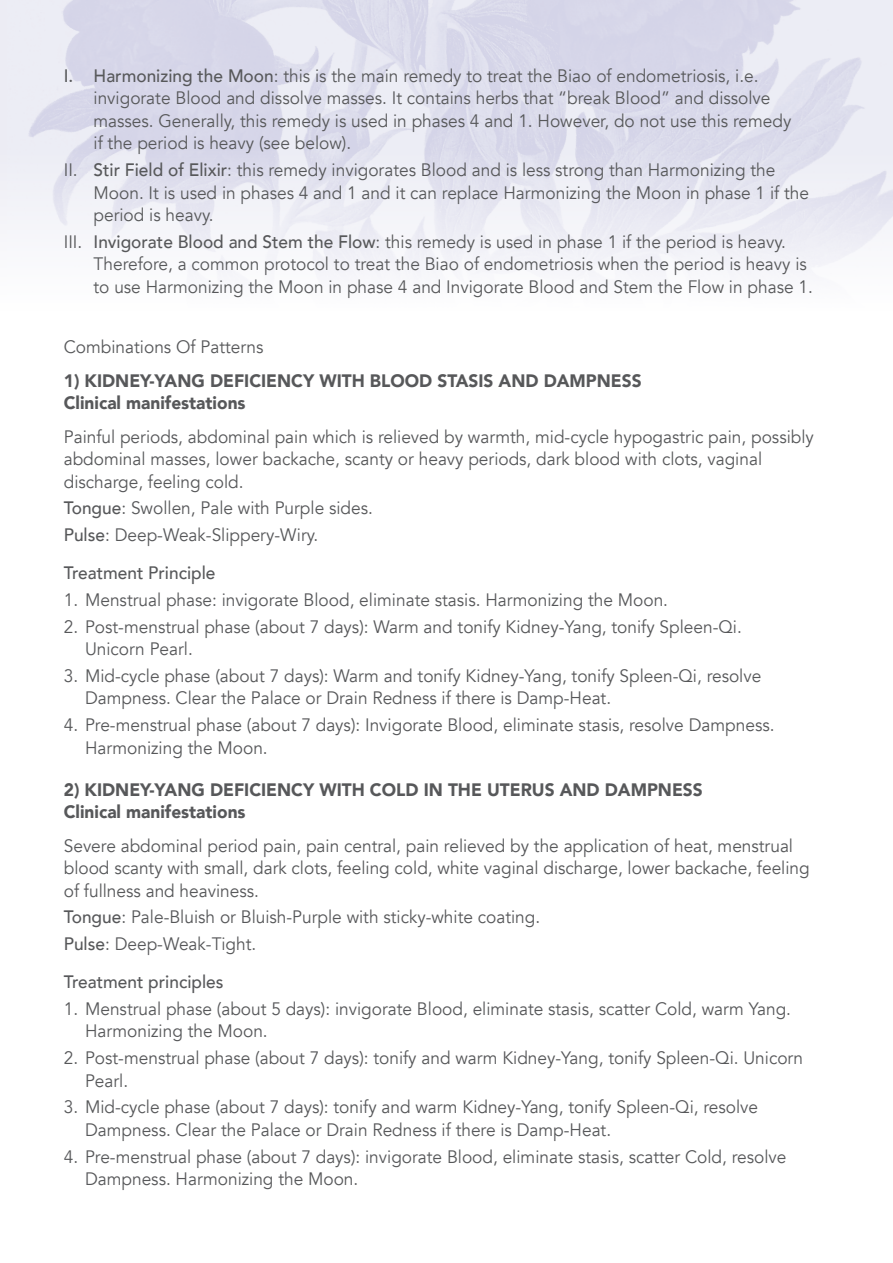
<style>
.page{position:relative;width:893px;height:1263px;background:#fff}
.page>*{position:absolute;margin:0;border:0;box-sizing:border-box;transform-origin:0 0}
.t1{font:18px/22.5px "Avenir";color:#57585a;scale:.96 1}
.t2{font:900 18px "Avenir";color:#57585a;scale:.96 1}
.t3{font:500 18px "Avenir";color:#57585a;scale:.96 1}
.s1{font-weight:500}
</style>
<div class="page">
<img style="left:7px;top:0;width:886px;height:273px">
<p class="t1" style="left:94px;top:65px;width:728px;text-indent:-30px"><span class="s1">I. Harmonizing the Moon</span>: this is the main remedy to treat the Biao of endometriosis, i.e. invigorate Blood and dissolve masses. It contains herbs that “break Blood” and dissolve masses. Generally, this remedy is used in phases 4 and 1. However, do not use this remedy if the period is heavy (see below).</p>
<p class="t1" style="left:94px;top:159px;width:747px;text-indent:-30px">II. <span class="s1">Stir Field of Elixir</span>: this remedy invigorates Blood and is less strong than Harmonizing the<br>Moon. It is used in phases 4 and 1 and it can replace Harmonizing the Moon in phase 1 if the period is heavy.</p>
<p class="t1" style="left:94px;top:231px;width:751px;text-indent:-30px">III. <span class="s1">Invigorate Blood and Stem the Flow</span>: this remedy is used in phase 1 if the period is heavy.<br>Therefore, a common protocol to treat the Biao of endometriosis when the period is heavy is to use Harmonizing the Moon in phase 4 and Invigorate Blood and Stem the Flow in phase 1.</p>
<p class="t1" style="left:64px;top:336px;width:209px">Combinations Of Patterns</p>
<p class="t2" style="left:64px;top:365px;width:603px">1) KIDNEY-YANG DEFICIENCY WITH BLOOD STASIS AND DAMPNESS</p>
<p class="t2" style="left:64px;top:387px;width:191px">Clinical manifestations</p>
<p class="t1" style="left:64px;top:426px;width:783px">Painful periods, abdominal pain which is relieved by warmth, mid-cycle hypogastric pain, possibly abdominal masses, lower backache, scanty or heavy periods, dark blood with clots, vaginal discharge, feeling cold.</p>
<p class="t1" style="left:64px;top:497px;width:324px"><span class="s1">Tongue</span>: Swollen, Pale with Purple sides.</p>
<p class="t1" style="left:64px;top:524px;width:267px"><span class="s1">Pulse</span>: Deep-Weak-Slippery-Wiry.</p>
<p class="t3" style="left:64px;top:557px;width:160px">Treatment Principle</p>
<p class="t1" style="left:64px;top:589px;width:631px">1. Menstrual phase: invigorate Blood, eliminate stasis. Harmonizing the Moon.</p>
<p class="t1" style="left:85px;top:615px;width:686px;text-indent:-21px">2. Post-menstrual phase (about 7 days): Warm and tonify Kidney-Yang, tonify Spleen-Qi.<br>Unicorn Pearl.</p>
<p class="t1" style="left:85px;top:665px;width:706px;text-indent:-21px">3. Mid-cycle phase (about 7 days): Warm and tonify Kidney-Yang, tonify Spleen-Qi, resolve<br>Dampness. Clear the Palace or Drain Redness if there is Damp-Heat.</p>
<p class="t1" style="left:85px;top:714px;width:720px;text-indent:-21px">4. Pre-menstrual phase (about 7 days): Invigorate Blood, eliminate stasis, resolve Dampness.<br>Harmonizing the Moon.</p>
<p class="t2" style="left:64px;top:774px;width:667px">2) KIDNEY-YANG DEFICIENCY WITH COLD IN THE UTERUS AND DAMPNESS</p>
<p class="t2" style="left:64px;top:796px;width:191px">Clinical manifestations</p>
<p class="t1" style="left:64px;top:834px;width:779px">Severe abdominal period pain, pain central, pain relieved by the application of heat, menstrual blood scanty with small, dark clots, feeling cold, white vaginal discharge, lower backache, feeling of fullness and heaviness.</p>
<p class="t1" style="left:64px;top:906px;width:498px"><span class="s1">Tongue</span>: Pale-Bluish or Bluish-Purple with sticky-white coating.</p>
<p class="t1" style="left:64px;top:933px;width:202px"><span class="s1">Pulse</span>: Deep-Weak-Tight.</p>
<p class="t3" style="left:64px;top:966px;width:168px">Treatment principles</p>
<p class="t1" style="left:85px;top:997px;width:737px;text-indent:-21px">1. Menstrual phase (about 5 days): invigorate Blood, eliminate stasis, scatter Cold, warm Yang.<br>Harmonizing the Moon.</p>
<p class="t1" style="left:85px;top:1047px;width:750px;text-indent:-21px">2. Post-menstrual phase (about 7 days): tonify and warm Kidney-Yang, tonify Spleen-Qi. Unicorn<br>Pearl.</p>
<p class="t1" style="left:85px;top:1096px;width:703px;text-indent:-21px">3. Mid-cycle phase (about 7 days): tonify and warm Kidney-Yang, tonify Spleen-Qi, resolve<br>Dampness. Clear the Palace or Drain Redness if there is Damp-Heat.</p>
<p class="t1" style="left:85px;top:1145px;width:732px;text-indent:-21px">4. Pre-menstrual phase (about 7 days): invigorate Blood, eliminate stasis, scatter Cold, resolve<br>Dampness. Harmonizing the Moon.</p>
</div>
